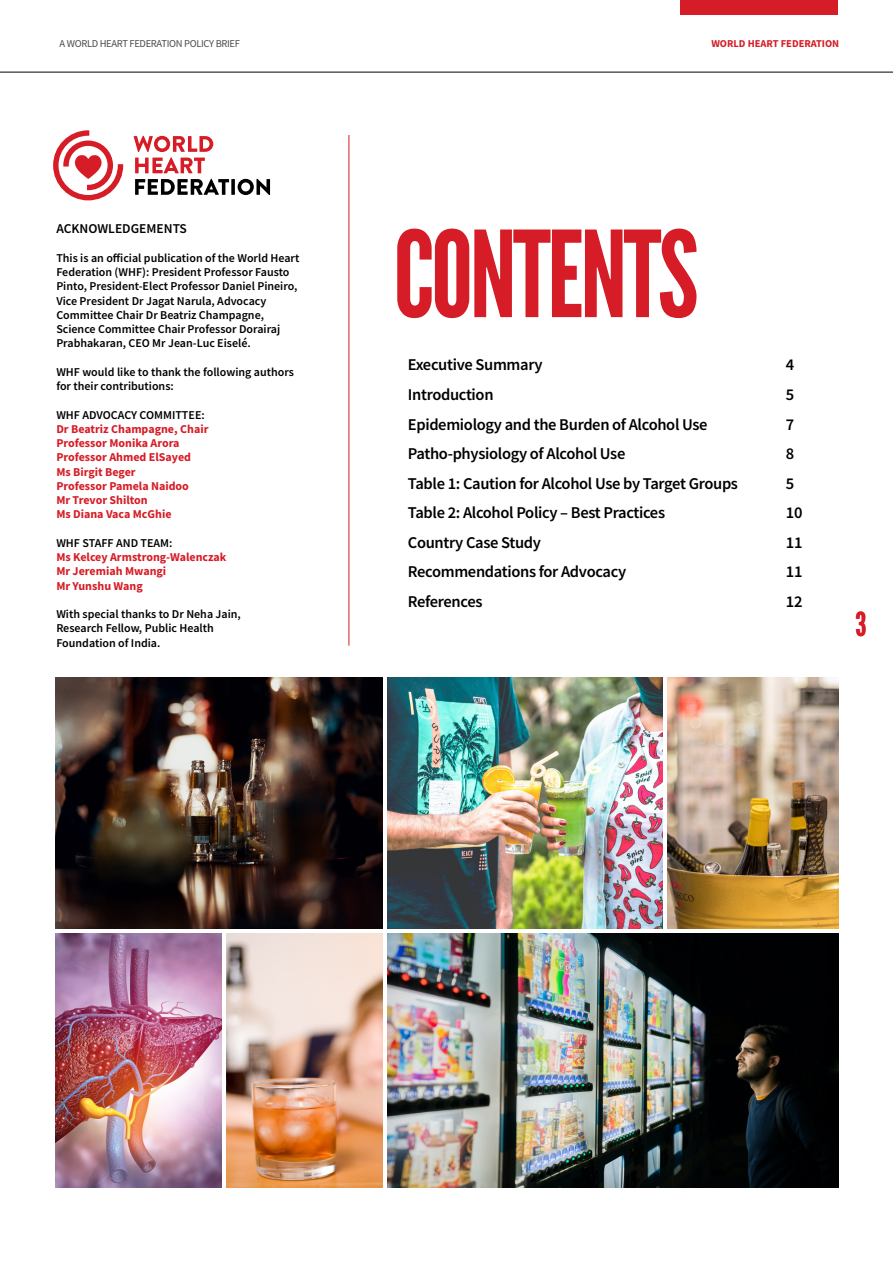
<style>
.page{position:relative;width:893px;height:1263px;background:#fff}
.page>*{position:absolute;margin:0;border:0;box-sizing:border-box;transform-origin:0 0}
.t1{font:119.1px "League Gothic";letter-spacing:-.03em;color:#d61c26}
.t2{font:33px "League Gothic";color:#d61c26}
.t3{font:600 16.5px "Source Sans Pro";letter-spacing:-.02em;color:#000}
.t4{font:600 13.5px "Source Sans Pro";color:#000}
.t5{font:600 12px/14.2px "Source Sans Pro";color:#000}
.t6{font:700 12px/14.2px "Source Sans Pro";color:#d61c26}
.t7{font:10.5px "Source Sans Pro";letter-spacing:-.03em;color:#4a4a49}
.t8{font:700 10.5px "Source Sans Pro";color:#d61c26}
</style>
<div class="page">
<hr style="left:0;top:72px;width:893px;height:1px;background:#000">
<div style="left:680px;top:0;width:158px;height:15px;background:#d61c26"></div>
<hr style="left:349px;top:135px;width:1px;height:511px;background:#d61c26">
<img style="left:55px;top:677px;width:327px;height:251px">
<img style="left:387px;top:677px;width:276px;height:251px">
<img style="left:226px;top:934px;width:156px;height:253px">
<img style="left:55px;top:934px;width:166px;height:253px">
<img style="left:668px;top:677px;width:170px;height:251px">
<img style="left:387px;top:934px;width:451px;height:253px">
<svg style="left:134px;top:136px;width:79px;height:37px"></svg>
<svg style="left:135px;top:179px;width:94px;height:16px"></svg>
<svg style="left:231px;top:179px;width:4px;height:16px"></svg>
<svg style="left:238px;top:179px;width:32px;height:16px"></svg>
<svg style="left:53px;top:130px;width:70px;height:70px"></svg>
<p class="t7" style="left:60px;top:37px;width:182px">A WORLD HEART FEDERATION POLICY BRIEF</p>
<p class="t8" style="left:711px;top:37px;width:129px">WORLD HEART FEDERATION</p>
<p class="t4" style="left:56px;top:220px;width:132px">ACKNOWLEDGEMENTS</p>
<p class="t5" style="left:56px;top:251px;width:245px">This is an official publication of the World Heart Federation (WHF): President Professor Fausto Pinto, President-Elect Professor Daniel Pineiro, Vice President Dr Jagat Narula, Advocacy Committee Chair Dr Beatriz Champagne, Science Committee Chair Professor Dorairaj Prabhakaran, CEO Mr Jean-Luc Eiselé.</p>
<p class="t5" style="left:56px;top:365px;width:239px">WHF would like to thank the following authors for their contributions:</p>
<p class="t5" style="left:56px;top:407px;width:150px">WHF ADVOCACY COMMITTEE:</p>
<p class="t6" style="left:56px;top:422px;width:154px">Dr Beatriz Champagne, Chair<br>Professor Monika Arora<br>Professor Ahmed ElSayed<br>Ms Birgit Beger<br>Professor Pamela Naidoo<br>Mr Trevor Shilton<br>Ms Diana Vaca McGhie</p>
<p class="t5" style="left:56px;top:536px;width:118px">WHF STAFF AND TEAM:</p>
<p class="t6" style="left:56px;top:550px;width:172px">Ms Kelcey Armstrong-Walenczak<br>Mr Jeremiah Mwangi<br>Mr Yunshu Wang</p>
<p class="t5" style="left:56px;top:607px;width:186px">With special thanks to Dr Neha Jain,<br>Research Fellow, Public Health<br>Foundation of India.</p>
<h1 class="t1" style="left:393px;top:204px;width:307px">CONTENTS</h1>
<h3 class="t3" style="left:408px;top:354px;width:136px">Executive Summary</h3>
<h3 class="t3" style="left:786px;top:354px;width:10px">4</h3>
<h3 class="t3" style="left:408px;top:384px;width:87px">Introduction</h3>
<h3 class="t3" style="left:786px;top:384px;width:10px">5</h3>
<h3 class="t3" style="left:408px;top:413px;width:301px">Epidemiology and the Burden of Alcohol Use</h3>
<h3 class="t3" style="left:786px;top:413px;width:10px">7</h3>
<h3 class="t3" style="left:408px;top:443px;width:219px">Patho-physiology of Alcohol Use</h3>
<h3 class="t3" style="left:786px;top:443px;width:10px">8</h3>
<h3 class="t3" style="left:408px;top:472px;width:332px">Table 1: Caution for Alcohol Use by Target Groups</h3>
<h3 class="t3" style="left:786px;top:472px;width:10px">5</h3>
<h3 class="t3" style="left:408px;top:502px;width:259px">Table 2: Alcohol Policy – Best Practices</h3>
<h3 class="t3" style="left:786px;top:502px;width:18px">10</h3>
<h3 class="t3" style="left:408px;top:531px;width:135px">Country Case Study</h3>
<h3 class="t3" style="left:786px;top:531px;width:18px">11</h3>
<h3 class="t3" style="left:408px;top:561px;width:220px">Recommendations for Advocacy</h3>
<h3 class="t3" style="left:786px;top:561px;width:18px">11</h3>
<h3 class="t3" style="left:408px;top:590px;width:76px">References</h3>
<h3 class="t3" style="left:786px;top:590px;width:18px">12</h3>
<h2 class="t2" style="left:855px;top:604px;width:13px">3</h2>
</div>
